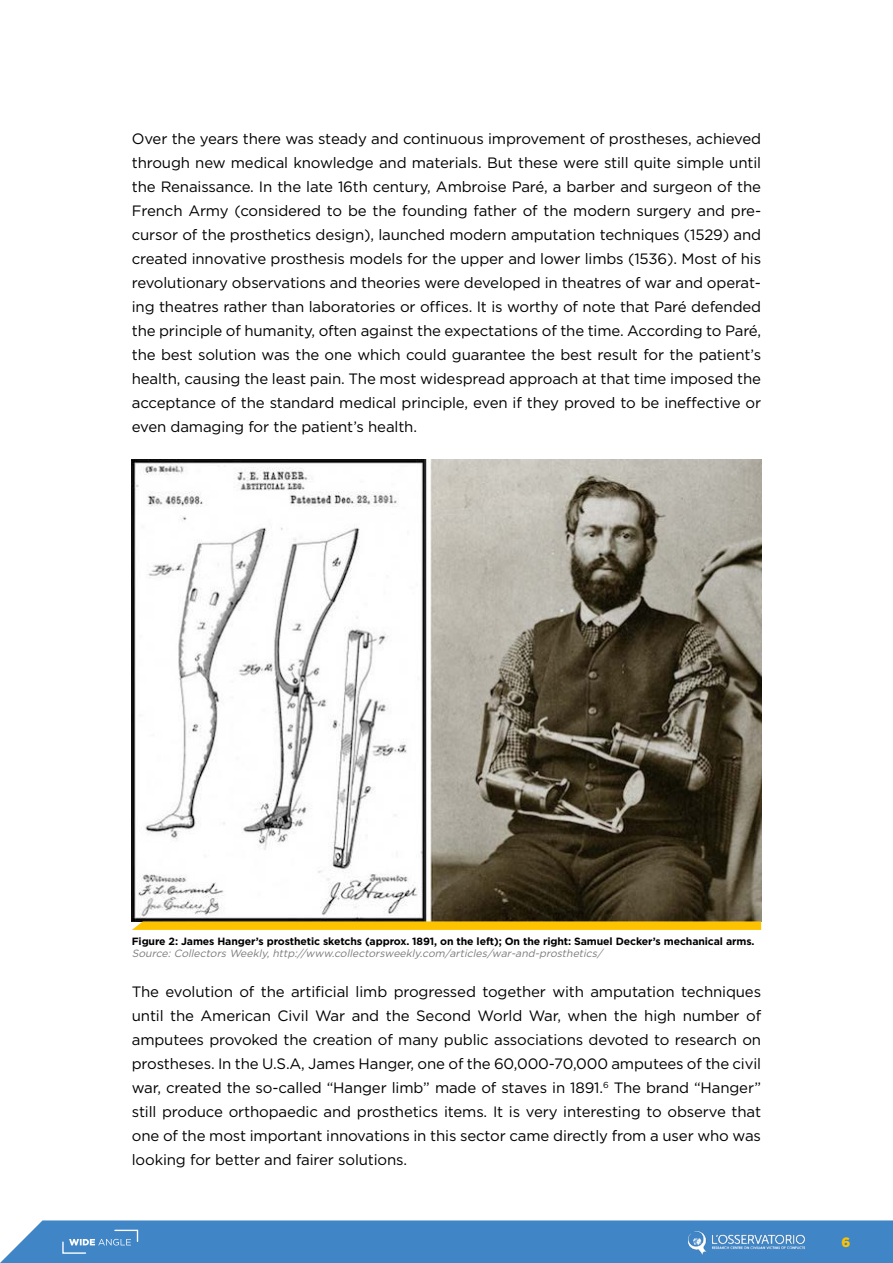
<style>
.page{position:relative;width:893px;height:1263px;background:#fff}
.page>*{position:absolute;margin:0;border:0;box-sizing:border-box;transform-origin:0 0}
.t1{font:15px/24px "Gotham";letter-spacing:-.01em;color:#000;text-align:justify}
.t2{font:900 13.5px "Gotham";color:#fdc300}
.t3{font:700 10.5px "Gotham";letter-spacing:-.01em;color:#000}
.t4{font:italic 10.5px "Gotham";color:#7c7b7b}
</style>
<div class="page">
<svg style="left:0;top:1220px;width:893px;height:43px;background:#4a8bc8"></svg>
<img style="left:132px;top:460px;width:629px;height:461px">
<svg style="left:132px;top:921px;width:629px;height:9px;background:#f2bc04"></svg>
<p class="t1" style="left:132px;top:126px;width:631px">Over the years there was steady and continuous improvement of prostheses, achieved through new medical knowledge and materials. But these were still quite simple until the Renaissance. In the late 16th century, Ambroise Paré, a barber and surgeon of the French Army (considered to be the founding father of the modern surgery and pre&shy;cursor of the prosthetics design), launched modern amputation techniques (1529) and created innovative prosthesis models for the upper and lower limbs (1536). Most of his revolutionary observations and theories were developed in theatres of war and operat&shy;ing theatres rather than laboratories or offices. It is worthy of note that Paré defended the principle of humanity, often against the expectations of the time. According to Paré, the best solution was the one which could guarantee the best result for the patient’s health, causing the least pain. The most widespread approach at that time imposed the acceptance of the standard medical principle, even if they proved to be ineffective or even damaging for the patient’s health.</p>
<p class="t3" style="left:132px;top:934px;width:624px">Figure 2: James Hanger’s prosthetic sketchs (approx. 1891, on the left); On the right: Samuel Decker’s mechanical arms.</p>
<p class="t4" style="left:132px;top:947px;width:472px">Source:Collectors Weekly,http://www.collectorsweekly.com/articles/war-and-prosthetics/</p>
<p class="t1" style="left:132px;top:979px;width:631px">The evolution of the artificial limb progressed together with amputation techniques until the American Civil War and the Second World War, when the high number of amputees provoked the creation of many public associations devoted to research on prostheses. In the U.S.A, James Hanger, one of the 60,000-70,000 amputees of the civil war, created the so-called “Hanger limb” made of staves in 1891.<sup>6</sup> The brand “Hanger” still produce orthopaedic and prosthetics items. It is very interesting to observe that one of the most important innovations in this sector came directly from a user who was looking for better and fairer solutions.</p>
<p class="t2" style="left:841px;top:1233px;width:10px">6</p>
</div>
